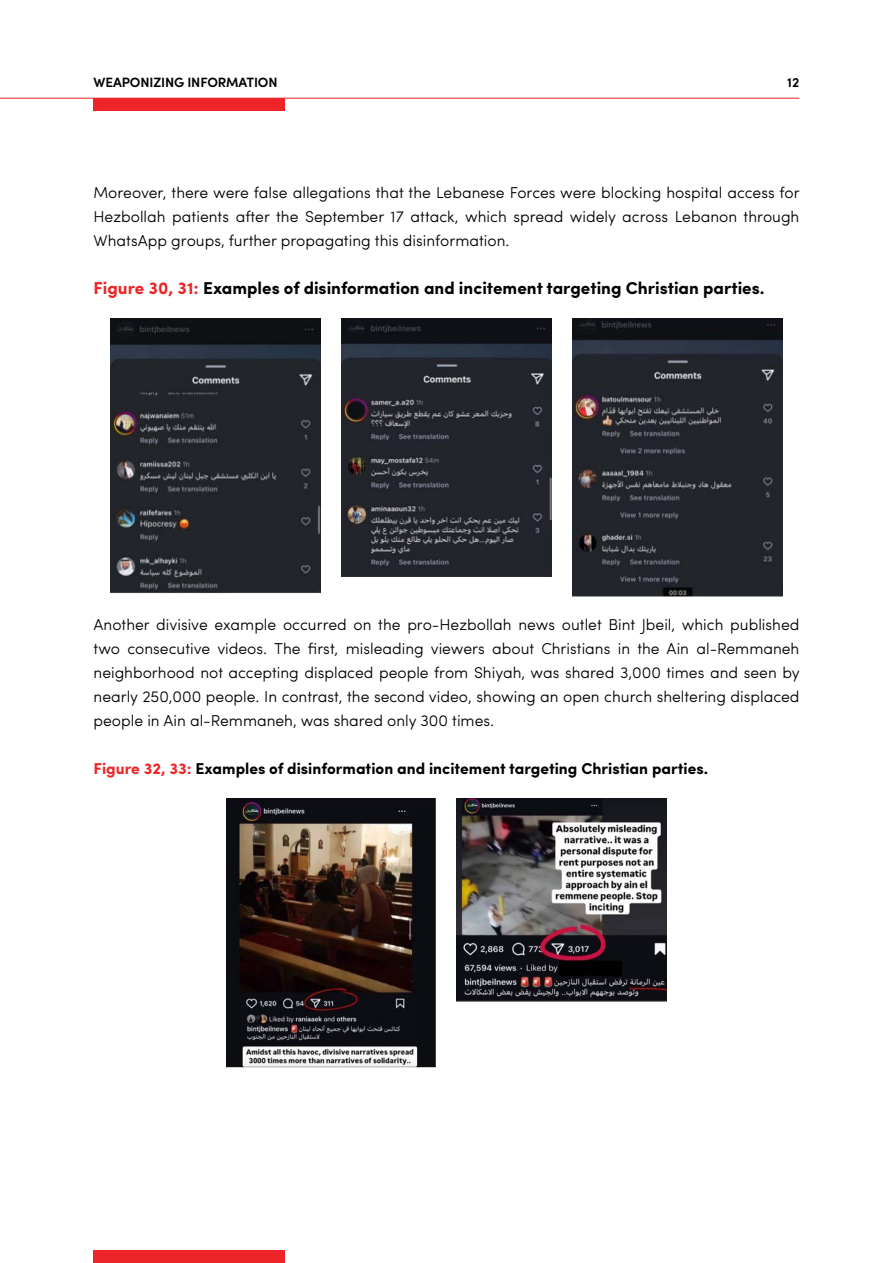
<style>
.page{position:relative;width:893px;height:1263px;background:#fff}
.page>*{position:absolute;margin:0;border:0;box-sizing:border-box;transform-origin:0 0}
.t1{font:700 17.25px "Sofia Pro";color:#000}
.t2{font:300 15.75px/24px "Sofia Pro";color:#000;text-align:justify}
.t3{font:700 15.75px "Sofia Pro";color:#000}
.t4{font:600 13.5px "Sofia Pro";letter-spacing:-.01em;color:#000}
.s1{color:#ee2528}
</style>
<div class="page">
<div style="left:94px;top:98px;width:191px;height:13px;background:#ee2528"></div>
<hr style="left:0;top:98px;width:799px;height:1px;background:#ee2528">
<div style="left:94px;top:1250px;width:191px;height:13px;background:#ee2528"></div>
<img style="left:110px;top:318px;width:210px;height:276px">
<img style="left:341px;top:318px;width:210px;height:259px">
<img style="left:573px;top:318px;width:210px;height:279px">
<img style="left:226px;top:798px;width:209px;height:270px">
<img style="left:456px;top:798px;width:211px;height:204px">
<p class="t4" style="left:94px;top:72px;width:186px">WEAPONIZING INFORMATION</p>
<p class="t4" style="left:787px;top:72px;width:14px">12</p>
<p class="t2" style="left:94px;top:179px;width:708px">Moreover, there were false allegations that the Lebanese Forces were blocking hospital access for Hezbollah patients after the September 17 attack, which spread widely across Lebanon through WhatsApp groups, further propagating this disinformation.</p>
<p class="t1" style="left:94px;top:275px;width:673px"><span class="s1">Figure 30, 31:</span> Examples of disinformation and incitement targeting Christian parties.</p>
<p class="t2" style="left:94px;top:611px;width:708px">Another divisive example occurred on the pro-Hezbollah news outlet Bint Jbeil, which published two consecutive videos. The first, misleading viewers about Christians in the Ain al-Remmaneh neighborhood not accepting displaced people from Shiyah, was shared 3,000 times and seen by nearly 250,000 people. In contrast, the second video, showing an open church sheltering displaced people in Ain al-Remmaneh, was shared only 300 times.</p>
<p class="t3" style="left:94px;top:756px;width:616px"><span class="s1">Figure 32, 33:</span> Examples of disinformation and incitement targeting Christian parties.</p>
</div>
